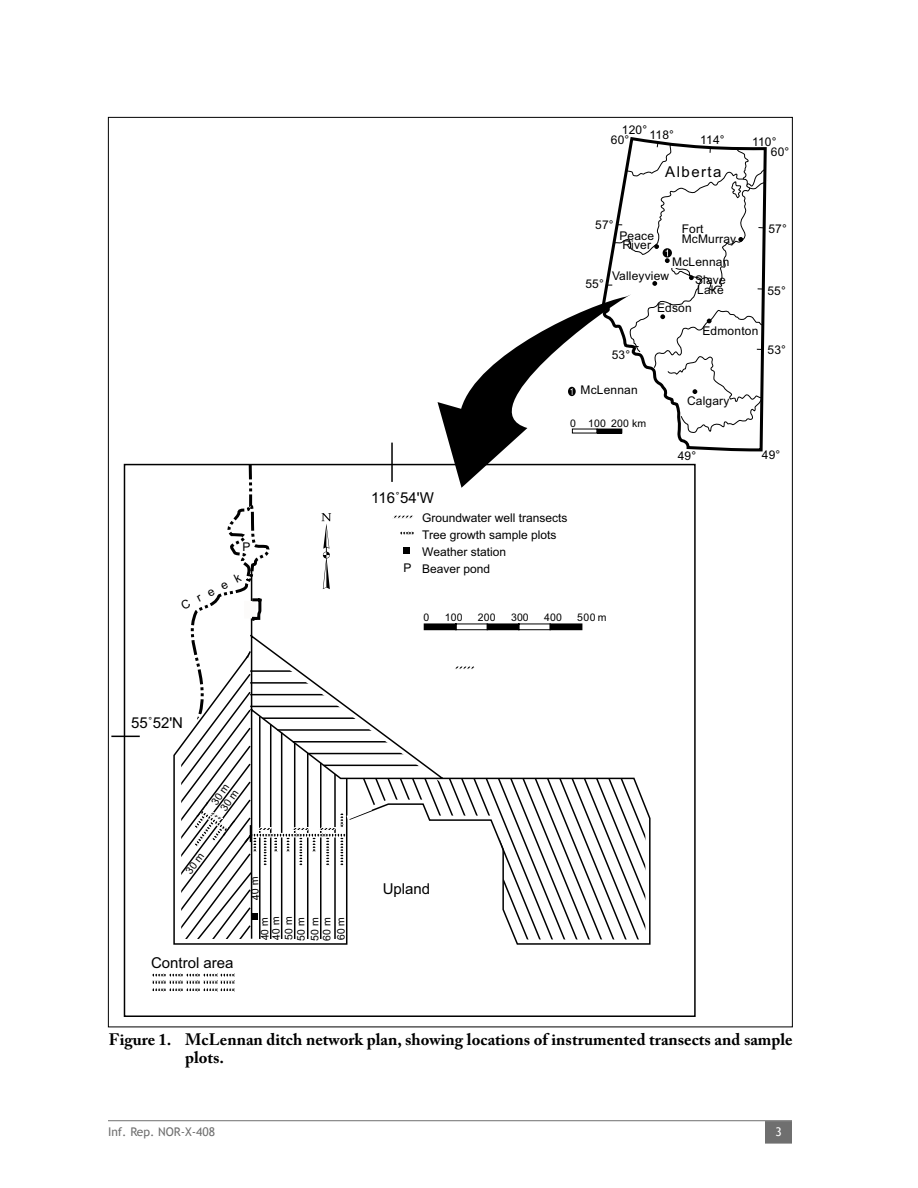
<style>
.page{position:relative;width:918px;height:1188px;background:#fff}
.page>*{position:absolute;margin:0;border:0;box-sizing:border-box;transform-origin:0 0}
.Figure_caption{font:700 16.5px/18px "Adobe Caslon Pro";color:#000}
.t1{font:15px "Arial";color:#000}
.t2{font:15px "Arial";letter-spacing:.095em;color:#000}
.t3{font:12px/9.8px "Arial";letter-spacing:.015em;color:#000}
.page_numbers_right{font:12px "Trebuchet MS";color:#6f6f6f}
.page_numbers_right-2{font:12px "Trebuchet MS";color:#fff}
.t4{font:10.5px "Arial";letter-spacing:.01em;color:#000}
</style>
<div class="page">
<hr style="left:108px;top:1120px;width:684px;height:1px;background:#6f6f6f">
<div style="left:765px;top:1121px;width:27px;height:23px;background:#6f6f6f"></div>
<div style="left:403px;top:548px;width:7px;height:6px;background:#000"></div>
<svg style="left:400px;top:531px;width:14px;height:4px"></svg>
<svg style="left:152px;top:973px;width:83px;height:19px"></svg>
<svg style="left:173px;top:623px;width:478px;height:322px"></svg>
<svg style="left:394px;top:515px;width:19px;height:4px"></svg>
<svg style="left:452px;top:665px;width:25px;height:5px"></svg>
<svg style="left:438px;top:141px;width:330px;height:347px"></svg>
<svg style="left:111px;top:442px;width:283px;height:296px"></svg>
<svg style="left:185px;top:784px;width:192px;height:116px"></svg>
<svg style="left:261px;top:917px;width:44px;height:24px"></svg>
<svg style="left:337px;top:917px;width:8px;height:23px"></svg>
<p class="t3" style="left:622px;top:127px;width:54px">120° 118°</p>
<p class="t3" style="left:611px;top:135px;width:20px">60°</p>
<p class="t3" style="left:700px;top:135px;width:26px">114°</p>
<p class="t3" style="left:771px;top:136px;width:20px;line-height:10.8px;text-indent:-19px">110°<br>60°</p>
<p class="t2" style="left:665px;top:161px;width:58px">Alberta</p>
<p class="t3" style="left:595px;top:220px;width:20px">57°</p>
<p class="t3" style="left:682px;top:224px;width:56px">Fort<br>McMurray</p>
<p class="t3" style="left:619px;top:231px;width:36px">Peace<br>River</p>
<p class="t3" style="left:612px;top:271px;width:59px">Valleyview</p>
<p class="t3" style="left:695px;top:275px;width:32px">Slave<br>Lake</p>
<p class="t3" style="left:657px;top:303px;width:36px">Edson</p>
<p class="t3" style="left:702px;top:326px;width:57px">Edmonton</p>
<p class="t3" style="left:672px;top:257px;width:59px">McLennan</p>
<p class="t3" style="left:585px;top:279px;width:20px">55°</p>
<p class="t3" style="left:612px;top:350px;width:20px">53°</p>
<p class="t3" style="left:768px;top:224px;width:20px">57°</p>
<p class="t3" style="left:767px;top:286px;width:20px">55°</p>
<p class="t3" style="left:768px;top:345px;width:20px">53°</p>
<p class="t3" style="left:581px;top:385px;width:59px">McLennan</p>
<p class="t4" style="left:570px;top:416px;width:78px">0 100 200 km</p>
<p class="t3" style="left:687px;top:396px;width:44px">Calgary</p>
<p class="t3" style="left:243px;top:542px;width:10px">P</p>
<p class="t3" style="left:180px;top:602px;width:67px;rotate:-27deg">Creek</p>
<p class="t1" style="left:131px;top:713px;width:54px">55˚52'N</p>
<p class="t1" style="left:371px;top:488px;width:64px">116˚54'W</p>
<p class="t3" style="left:403px;top:563px;width:10px">P</p>
<p class="t3" style="left:422px;top:509px;width:147px;line-height:17.2px">Groundwater well transects<br>Tree growth sample plots<br>Weather station<br>Beaver pond</p>
<p class="t4" style="left:423px;top:611px;width:7px">0</p>
<p class="t4" style="left:445px;top:611px;width:19px">100</p>
<p class="t4" style="left:478px;top:611px;width:19px">200</p>
<p class="t4" style="left:511px;top:611px;width:19px">300</p>
<p class="t4" style="left:544px;top:611px;width:19px">400</p>
<p class="t4" style="left:577px;top:611px;width:31px">500 m</p>
<p class="t1" style="left:151px;top:952px;width:84px">Control area</p>
<p class="t4" style="left:320px;top:941px;width:25px;rotate:-90deg">60 m</p>
<p class="t4" style="left:308px;top:941px;width:25px;rotate:-90deg">50 m</p>
<p class="t1" style="left:383px;top:879px;width:49px">Upland</p>
<p class="t3" style="left:678px;top:451px;width:20px">49°</p>
<p class="t3" style="left:762px;top:450px;width:20px">49°</p>
<p class="Figure_caption" style="left:185px;top:1030px;width:609px;text-indent:-76px">Figure 1. McLennan ditch network plan, showing locations of instrumented transects and sample plots.</p>
<p class="page_numbers_right" style="left:108px;top:1125px;width:109px">Inf. Rep. NOR-X-408</p>
<p class="page_numbers_right-2" style="left:775px;top:1125px;width:8px">3</p>
</div>
